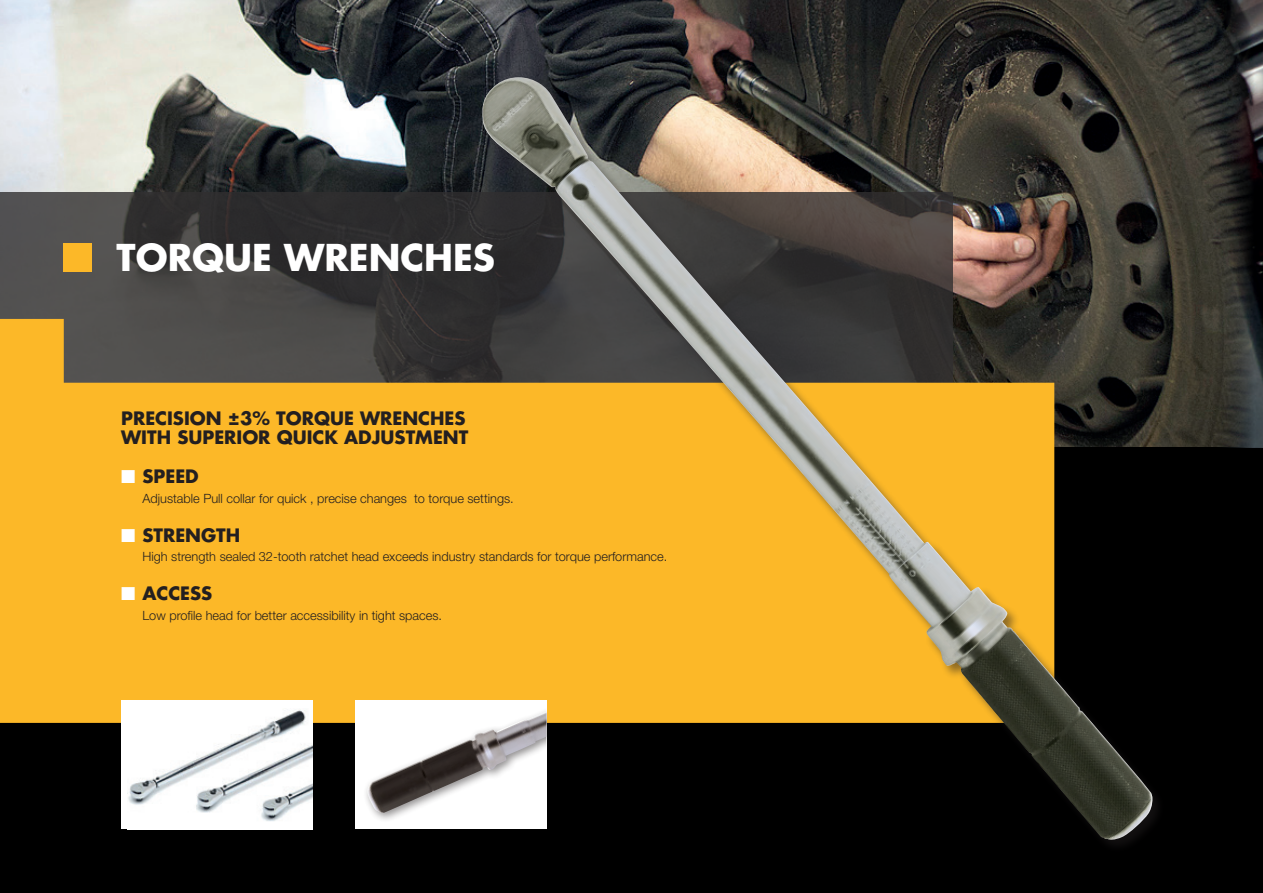
<style>
.page{position:relative;width:1263px;height:893px;background:#fff}
.page>*{position:absolute;margin:0;border:0;box-sizing:border-box;transform-origin:0 0}
.t1{font:700 36px "Futura LT";color:#fff}
.t2{font:700 18px/19.5px "Futura LT";color:#231f20}
.t3{font:300 12.75px "Helvetica Neue";color:#231f20}
.s1{color:#fff}
</style>
<div class="page">
<img style="left:0;top:0;width:1212px;height:447px">
<div style="left:0;top:447px;width:1263px;height:446px;background:#000"></div>
<img style="left:1212px;top:0;width:51px;height:447px">
<svg style="left:0;top:192px;width:480px;height:127px;fill:#323131"></svg>
<svg style="left:0;top:319px;width:480px;height:404px;fill:#fcb828"></svg>
<div style="left:64px;top:243px;width:28px;height:28px;background:#fcb828"></div>
<div style="left:480px;top:75px;width:686px;height:779px;background:#231f20;opacity:.5"></div>
<img style="left:481px;top:77px;width:672px;height:763px">
<div style="left:121px;top:701px;width:192px;height:128px;background:#fff"></div>
<img style="left:127px;top:710px;width:186px;height:111px">
<div style="left:355px;top:701px;width:191px;height:128px;background:#fff"></div>
<div style="left:362px;top:661px;width:185px;height:162px;background:#231f20;opacity:.5"></div>
<img style="left:366px;top:711px;width:180px;height:102px">
<p class="t1" style="left:117px;top:234px;width:380px">TORQUE WRENCHES</p>
<p class="t2" style="left:121px;top:408px;width:349px">PRECISION ±3% TORQUE WRENCHES<br>WITH SUPERIOR QUICK ADJUSTMENT</p>
<p class="t2" style="left:121px;top:466px;width:79px"><span class="s1">■</span> SPEED</p>
<p class="t3" style="left:142px;top:490px;width:373px">Adjustable Pull collar for quick , precise changes to torque settings.</p>
<p class="t2" style="left:121px;top:525px;width:121px"><span class="s1">■</span> STRENGTH</p>
<p class="t3" style="left:142px;top:549px;width:526px">High strength sealed 32-tooth ratchet head exceeds industry standards for torque performance.</p>
<p class="t2" style="left:121px;top:583px;width:93px"><span class="s1">■</span> ACCESS</p>
<p class="t3" style="left:142px;top:607px;width:301px">Low profile head for better accessibility in tight spaces.</p>
</div>
